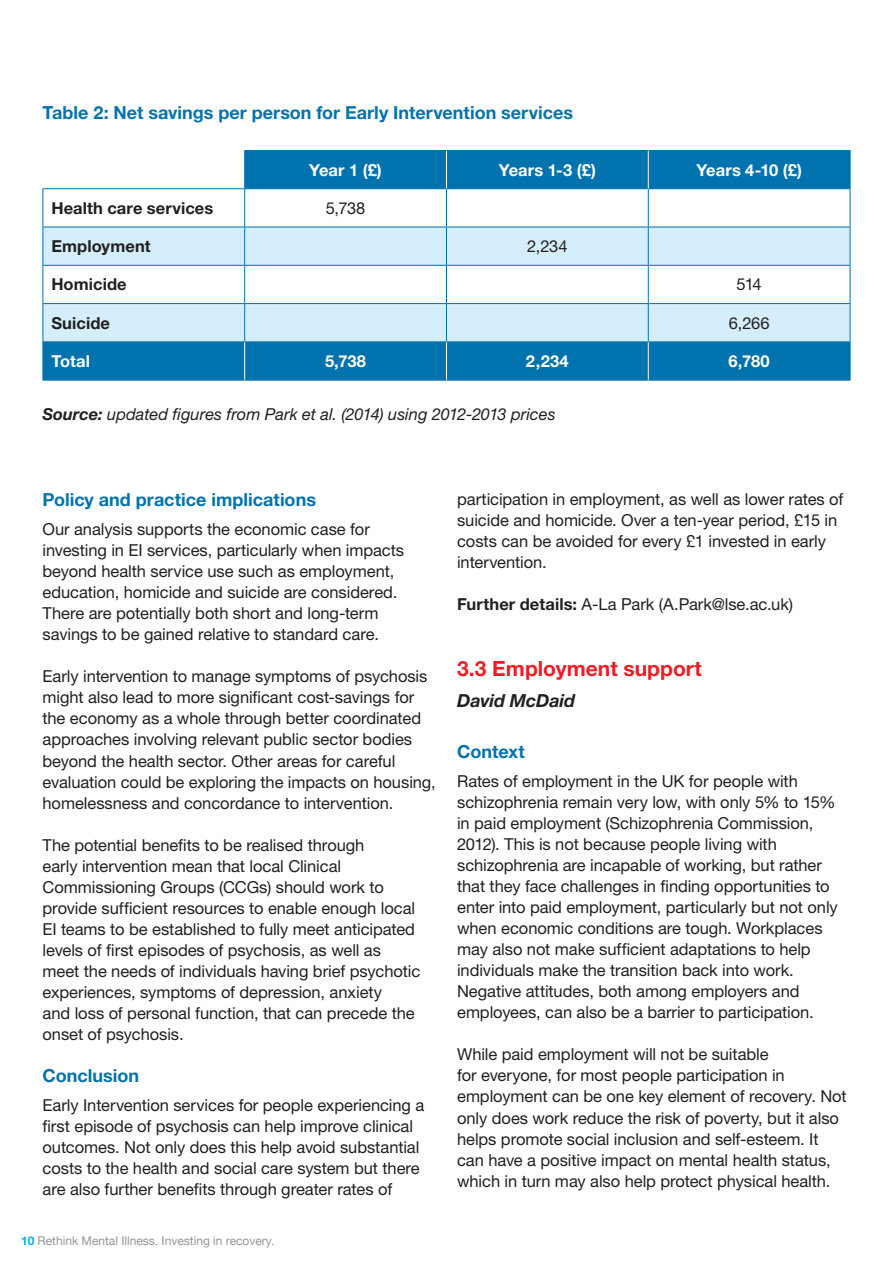
<style>
.page{position:relative;width:893px;height:1263px;background:#fff}
.page>*{position:absolute;margin:0;border:0;box-sizing:border-box;transform-origin:0 0}
.t1{font:700 21px "Helvetica Neue LT Pro";color:#ee1d23}
.t2{font:700 18px "Helvetica Neue LT Pro";color:#0073ae}
.t3{font:italic 700 18px "Helvetica Neue LT Pro";letter-spacing:-.005em;color:#231f20}
.t4{font:16.5px/21px "Helvetica Neue LT Pro";letter-spacing:-.005em;color:#231f20}
.t5{font:italic 16.5px "Helvetica Neue LT Pro";color:#231f20}
.t6{font:700 16.5px "Helvetica Neue LT Pro";letter-spacing:.005em;color:#fff}
.t7{font:700 16.5px "Helvetica Neue LT Pro";letter-spacing:.005em;color:#231f20}
.t8{font:12px "Helvetica Neue";color:#939598}
.s1{font-weight:700}
.s2{font-family:"Helvetica Neue LT Pro";font-weight:700;color:#00aeef}
</style>
<div class="page">
<svg style="left:44px;top:151px;width:806px;height:229px;fill:#0073ae"></svg>
<svg style="left:44px;top:228px;width:806px;height:113px;fill:#d4effb"></svg>
<hr style="left:244px;top:150px;width:202px;height:1px;background:#0073ae">
<hr style="left:244px;top:151px;width:1px;height:37px;background:#0073ae">
<hr style="left:446px;top:150px;width:202px;height:1px;background:#0073ae">
<hr style="left:648px;top:150px;width:202px;height:1px;background:#0073ae">
<hr style="left:850px;top:151px;width:1px;height:37px;background:#0073ae">
<hr style="left:43px;top:188px;width:202px;height:1px;background:#0073ae">
<hr style="left:43px;top:189px;width:1px;height:38px;background:#0073ae">
<hr style="left:245px;top:188px;width:201px;height:1px;background:#0073ae">
<hr style="left:244px;top:189px;width:1px;height:38px;background:#0073ae">
<hr style="left:446px;top:188px;width:202px;height:1px;background:#0073ae">
<hr style="left:446px;top:189px;width:1px;height:38px;background:#0073ae">
<hr style="left:648px;top:188px;width:202px;height:1px;background:#0073ae">
<hr style="left:648px;top:189px;width:1px;height:38px;background:#0073ae">
<hr style="left:850px;top:189px;width:1px;height:38px;background:#0073ae">
<hr style="left:43px;top:227px;width:202px;height:1px;background:#0073ae">
<hr style="left:43px;top:227px;width:1px;height:38px;background:#0073ae">
<hr style="left:245px;top:227px;width:201px;height:1px;background:#0073ae">
<hr style="left:244px;top:227px;width:1px;height:38px;background:#0073ae">
<hr style="left:446px;top:227px;width:202px;height:1px;background:#0073ae">
<hr style="left:446px;top:227px;width:1px;height:38px;background:#0073ae">
<hr style="left:648px;top:227px;width:202px;height:1px;background:#0073ae">
<hr style="left:648px;top:227px;width:1px;height:38px;background:#0073ae">
<hr style="left:850px;top:227px;width:1px;height:38px;background:#0073ae">
<hr style="left:43px;top:265px;width:202px;height:1px;background:#0073ae">
<hr style="left:43px;top:266px;width:1px;height:37px;background:#0073ae">
<hr style="left:245px;top:265px;width:201px;height:1px;background:#0073ae">
<hr style="left:244px;top:266px;width:1px;height:37px;background:#0073ae">
<hr style="left:446px;top:265px;width:202px;height:1px;background:#0073ae">
<hr style="left:446px;top:266px;width:1px;height:37px;background:#0073ae">
<hr style="left:648px;top:265px;width:202px;height:1px;background:#0073ae">
<hr style="left:648px;top:266px;width:1px;height:37px;background:#0073ae">
<hr style="left:850px;top:266px;width:1px;height:37px;background:#0073ae">
<hr style="left:43px;top:303px;width:202px;height:1px;background:#0073ae">
<hr style="left:43px;top:304px;width:1px;height:37px;background:#0073ae">
<hr style="left:245px;top:303px;width:201px;height:1px;background:#0073ae">
<hr style="left:244px;top:304px;width:1px;height:37px;background:#0073ae">
<hr style="left:446px;top:303px;width:202px;height:1px;background:#0073ae">
<hr style="left:446px;top:304px;width:1px;height:37px;background:#0073ae">
<hr style="left:648px;top:303px;width:202px;height:1px;background:#0073ae">
<hr style="left:648px;top:304px;width:1px;height:37px;background:#0073ae">
<hr style="left:850px;top:304px;width:1px;height:37px;background:#0073ae">
<hr style="left:43px;top:341px;width:202px;height:1px;background:#0073ae">
<hr style="left:43px;top:342px;width:1px;height:38px;background:#0073ae">
<hr style="left:245px;top:341px;width:201px;height:1px;background:#0073ae">
<hr style="left:446px;top:341px;width:202px;height:1px;background:#0073ae">
<hr style="left:648px;top:341px;width:202px;height:1px;background:#0073ae">
<hr style="left:850px;top:342px;width:1px;height:38px;background:#0073ae">
<hr style="left:43px;top:380px;width:202px;height:1px;background:#0073ae">
<hr style="left:245px;top:380px;width:201px;height:1px;background:#0073ae">
<hr style="left:446px;top:380px;width:202px;height:1px;background:#0073ae">
<hr style="left:648px;top:380px;width:202px;height:1px;background:#0073ae">
<hr style="left:446px;top:151px;width:1px;height:37px;background:#fff">
<hr style="left:648px;top:151px;width:1px;height:37px;background:#fff">
<hr style="left:244px;top:342px;width:1px;height:38px;background:#fff">
<hr style="left:446px;top:342px;width:1px;height:38px;background:#fff">
<hr style="left:648px;top:342px;width:1px;height:38px;background:#fff">
<p class="t2" style="left:43px;top:102px;width:532px">Table 2: Net savings per person for Early Intervention services</p>
<p class="t6" style="left:309px;top:159px;width:74px">Year 1 (£)</p>
<p class="t6" style="left:499px;top:159px;width:99px">Years 1-3 (£)</p>
<p class="t6" style="left:696px;top:159px;width:107px">Years 4-10 (£)</p>
<p class="t7" style="left:51px;top:198px;width:163px">Health care services</p>
<p class="t4" style="left:326px;top:197px;width:41px">5,738</p>
<p class="t7" style="left:51px;top:236px;width:101px">Employment</p>
<p class="t4" style="left:527px;top:235px;width:42px">2,234</p>
<p class="t7" style="left:51px;top:274px;width:77px">Homicide</p>
<p class="t4" style="left:737px;top:274px;width:27px">514</p>
<p class="t7" style="left:51px;top:312px;width:60px">Suicide</p>
<p class="t4" style="left:729px;top:312px;width:42px">6,266</p>
<p class="t6" style="left:51px;top:351px;width:40px">Total</p>
<p class="t6" style="left:325px;top:351px;width:43px">5,738</p>
<p class="t6" style="left:526px;top:351px;width:44px">2,234</p>
<p class="t6" style="left:729px;top:351px;width:43px">6,780</p>
<p class="t5" style="left:43px;top:404px;width:515px"><span class="s1">Source:</span> updated figures from Park et al. (2014) using 2012-2013 prices</p>
<p class="t2" style="left:43px;top:488px;width:275px">Policy and practice implications</p>
<p class="t4" style="left:43px;top:519px;width:363px">Our analysis supports the economic case for investing in EI services, particularly when impacts beyond health service use such as employment, education, homicide and suicide are considered.<br>There are potentially both short and long-term savings to be gained relative to standard care.</p>
<p class="t4" style="left:43px;top:666px;width:395px">Early intervention to manage symptoms of psychosis might also lead to more significant cost-savings for the economy as a whole through better coordinated approaches involving relevant public sector bodies beyond the health sector. Other areas for careful evaluation could be exploring the impacts on housing, homelessness and concordance to intervention.</p>
<p class="t4" style="left:43px;top:834px;width:379px">The potential benefits to be realised through<br>early intervention mean that local Clinical Commissioning Groups (CCGs) should work to provide sufficient resources to enable enough local EI teams to be established to fully meet anticipated levels of first episodes of psychosis, as well as meet the needs of individuals having brief psychotic experiences, symptoms of depression, anxiety<br>and loss of personal function, that can precede the onset of psychosis.</p>
<p class="t2" style="left:43px;top:1064px;width:98px">Conclusion</p>
<p class="t4" style="left:43px;top:1094px;width:383px">Early Intervention services for people experiencing a first episode of psychosis can help improve clinical outcomes. Not only does this help avoid substantial costs to the health and social care system but there are also further benefits through greater rates of</p>
<p class="t8" style="left:21px;top:1233px;width:255px"><span class="s2">10</span> Rethink Mental Illness. Investing in recovery.</p>
<p class="t4" style="left:457px;top:488px;width:388px">participation in employment, as well as lower rates of suicide and homicide. Over a ten-year period, £15 in costs can be avoided for every £1 invested in early intervention.</p>
<p class="t4" style="left:457px;top:593px;width:337px"><span class="s1">Further details:</span> A-La Park (A.Park@lse.ac.uk)</p>
<p class="t1" style="left:457px;top:655px;width:246px">3.3 Employment support</p>
<p class="t3" style="left:457px;top:690px;width:119px">David McDaid</p>
<p class="t2" style="left:457px;top:740px;width:69px">Context</p>
<p class="t4" style="left:457px;top:771px;width:382px">Rates of employment in the UK for people with schizophrenia remain very low, with only 5% to 15% in paid employment (Schizophrenia Commission, 2012). This is not because people living with schizophrenia are incapable of working, but rather that they face challenges in finding opportunities to enter into paid employment, particularly but not only when economic conditions are tough. Workplaces may also not make sufficient adaptations to help individuals make the transition back into work.<br>Negative attitudes, both among employers and employees, can also be a barrier to participation.</p>
<p class="t4" style="left:457px;top:1044px;width:391px">While paid employment will not be suitable<br>for everyone, for most people participation in employment can be one key element of recovery. Not only does work reduce the risk of poverty, but it also helps promote social inclusion and self-esteem. It can have a positive impact on mental health status, which in turn may also help protect physical health.</p>
</div>
